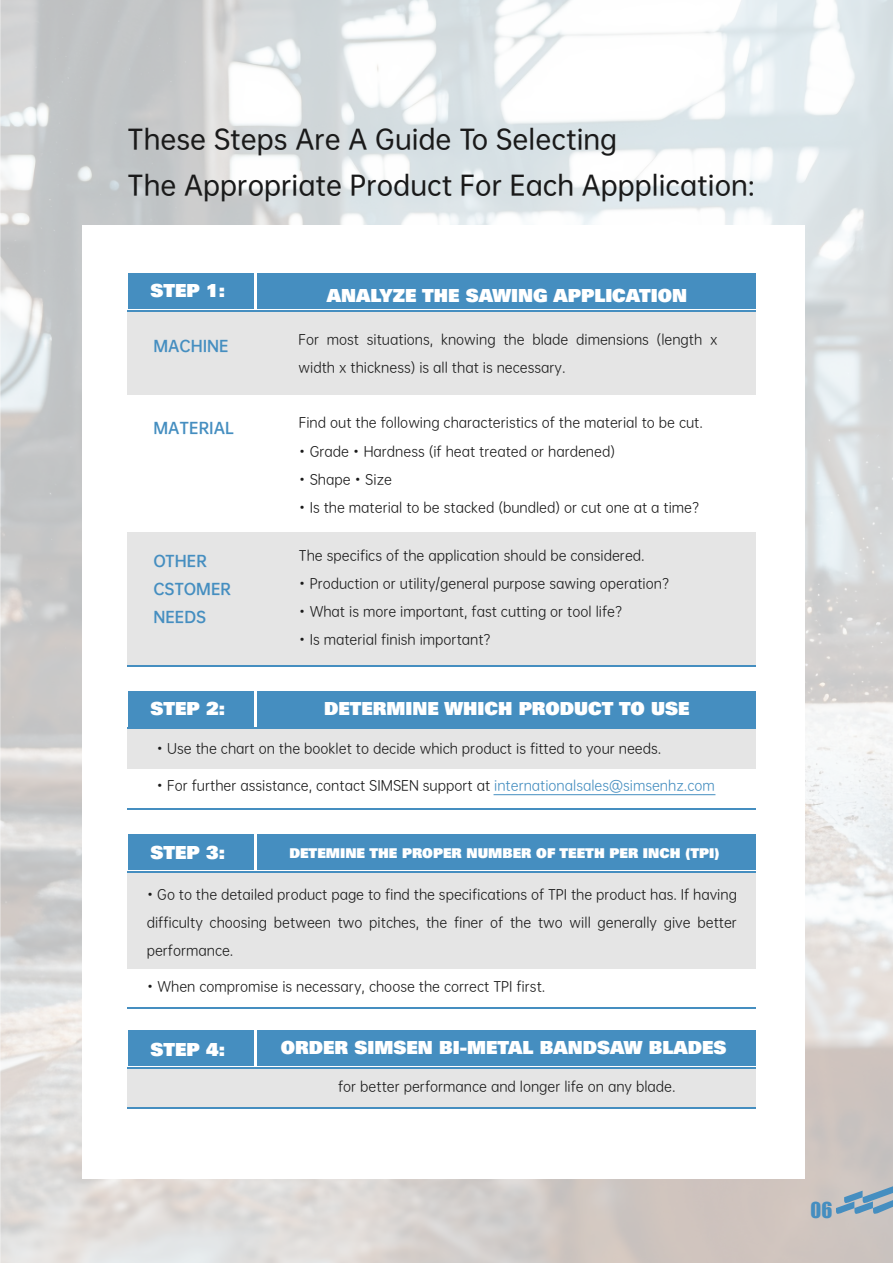
<style>
.page{position:relative;width:893px;height:1263px;background:#fff}
.page>*{position:absolute;margin:0;border:0;box-sizing:border-box;transform-origin:0 0}
.t1{font:26.25px/45.6px "OPPO Sans M";color:#1a1a1a}
.t2{font:20.25px "Impact";color:#458ec0}
.t3{font:18px "Univers LT Std X Black";color:#fff}
.t4{font:15px/28.2px "OPPO Sans B";color:#458ec0}
.t5{font:13.5px/28.2px "OPPO Sans R";color:#1a1a1a}
.t6{font:13.5px "Univers LT Std X Black";color:#fff}
.s1{color:#458ec0}
</style>
<div class="page">
<img style="left:0;top:0;width:893px;height:1263px">
<div style="left:82px;top:225px;width:722px;height:953px;background:#fff"></div>
<div style="left:128px;top:273px;width:126px;height:35px;background:#458ec0"></div>
<div style="left:258px;top:273px;width:498px;height:35px;background:#458ec0"></div>
<div style="left:128px;top:691px;width:126px;height:35px;background:#458ec0"></div>
<div style="left:258px;top:691px;width:498px;height:35px;background:#458ec0"></div>
<div style="left:128px;top:312px;width:628px;height:83px;background:#e5e5e5"></div>
<div style="left:128px;top:532px;width:628px;height:134px;background:#e5e5e5"></div>
<div style="left:128px;top:728px;width:628px;height:41px;background:#e5e5e5"></div>
<hr style="left:128px;top:310px;width:628px;height:2px;background:#458ec0">
<hr style="left:128px;top:666px;width:628px;height:1px;background:#458ec0">
<hr style="left:128px;top:728px;width:628px;height:1px;background:#458ec0">
<hr style="left:128px;top:808px;width:628px;height:2px;background:#458ec0">
<hr style="left:128px;top:1007px;width:628px;height:2px;background:#458ec0">
<div style="left:128px;top:1030px;width:126px;height:35px;background:#458ec0"></div>
<div style="left:258px;top:1030px;width:498px;height:35px;background:#458ec0"></div>
<div style="left:128px;top:1067px;width:628px;height:41px;background:#e5e5e5"></div>
<hr style="left:128px;top:1067px;width:628px;height:1px;background:#458ec0">
<hr style="left:128px;top:1107px;width:628px;height:2px;background:#458ec0">
<div style="left:128px;top:834px;width:126px;height:35px;background:#458ec0"></div>
<div style="left:258px;top:834px;width:498px;height:35px;background:#458ec0"></div>
<div style="left:128px;top:871px;width:628px;height:98px;background:#e5e5e5"></div>
<hr style="left:128px;top:871px;width:628px;height:1px;background:#458ec0">
<svg style="left:836px;top:1186px;width:57px;height:30px"></svg>
<hr style="left:494px;top:794px;width:221px;height:1px;background:#458ec0">
<h1 class="t1" style="left:128px;top:115px;width:629px">These Steps Are A Guide To Selecting<br>The Appropriate Product For Each Appplication:</h1>
<h3 class="t3" style="left:150px;top:279px;width:76px">STEP 1:</h3>
<p class="t4" style="left:153px;top:331px;width:77px">MACHINE</p>
<h3 class="t3" style="left:327px;top:283px;width:362px">ANALYZE THE SAWING APPLICATION</h3>
<p class="t5" style="left:299px;top:324px;width:420px">For most situations, knowing the blade dimensions (length x width x thickness) is all that is necessary.</p>
<p class="t4" style="left:153px;top:413px;width:82px">MATERIAL</p>
<p class="t5" style="left:299px;top:408px;width:406px">Find out the following characteristics of the material to be cut.</p>
<p class="t5" style="left:299px;top:436px;width:318px">• Grade • Hardness (if heat treated or hardened)</p>
<p class="t5" style="left:299px;top:464px;width:95px">• Shape • Size</p>
<p class="t5" style="left:299px;top:492px;width:402px">• Is the material to be stacked (bundled) or cut one at a time?</p>
<p class="t4" style="left:153px;top:545px;width:79px">OTHER<br>CSTOMER<br>NEEDS</p>
<p class="t5" style="left:299px;top:540px;width:347px">The specifics of the application should be considered.</p>
<p class="t5" style="left:299px;top:568px;width:372px">• Production or utility/general purpose sawing operation?</p>
<p class="t5" style="left:299px;top:597px;width:325px">• What is more important, fast cutting or tool life?</p>
<p class="t5" style="left:299px;top:625px;width:193px">• Is material finish important?</p>
<h3 class="t3" style="left:150px;top:697px;width:76px">STEP 2:</h3>
<h3 class="t3" style="left:324px;top:697px;width:367px">DETERMINE WHICH PRODUCT TO USE</h3>
<p class="t5" style="left:157px;top:734px;width:506px">• Use the chart on the booklet to decide which product is fitted to your needs.</p>
<p class="t5" style="left:157px;top:771px;width:560px">• For further assistance, contact SIMSEN support at <span class="s1">internationalsales@simsenhz.com</span></p>
<h3 class="t3" style="left:150px;top:841px;width:76px">STEP 3:</h3>
<p class="t6" style="left:289px;top:844px;width:432px">DETEMINE THE PROPER NUMBER OF TEETH PER INCH (TPI)</p>
<p class="t5" style="left:147px;top:879px;width:592px;text-align:justify">• Go to the detailed product page to find the specifications of TPI the product has. If having difficulty choosing between two pitches, the finer of the two will generally give better performance.</p>
<p class="t5" style="left:147px;top:971px;width:400px">• When compromise is necessary, choose the correct TPI first.</p>
<h3 class="t3" style="left:150px;top:1037px;width:76px">STEP 4:</h3>
<h3 class="t3" style="left:281px;top:1036px;width:447px">ORDER SIMSEN BI-METAL BANDSAW BLADES</h3>
<p class="t5" style="left:338px;top:1071px;width:339px">for better performance and longer life on any blade.</p>
<h2 class="t2" style="left:811px;top:1195px;width:23px">06</h2>
</div>
